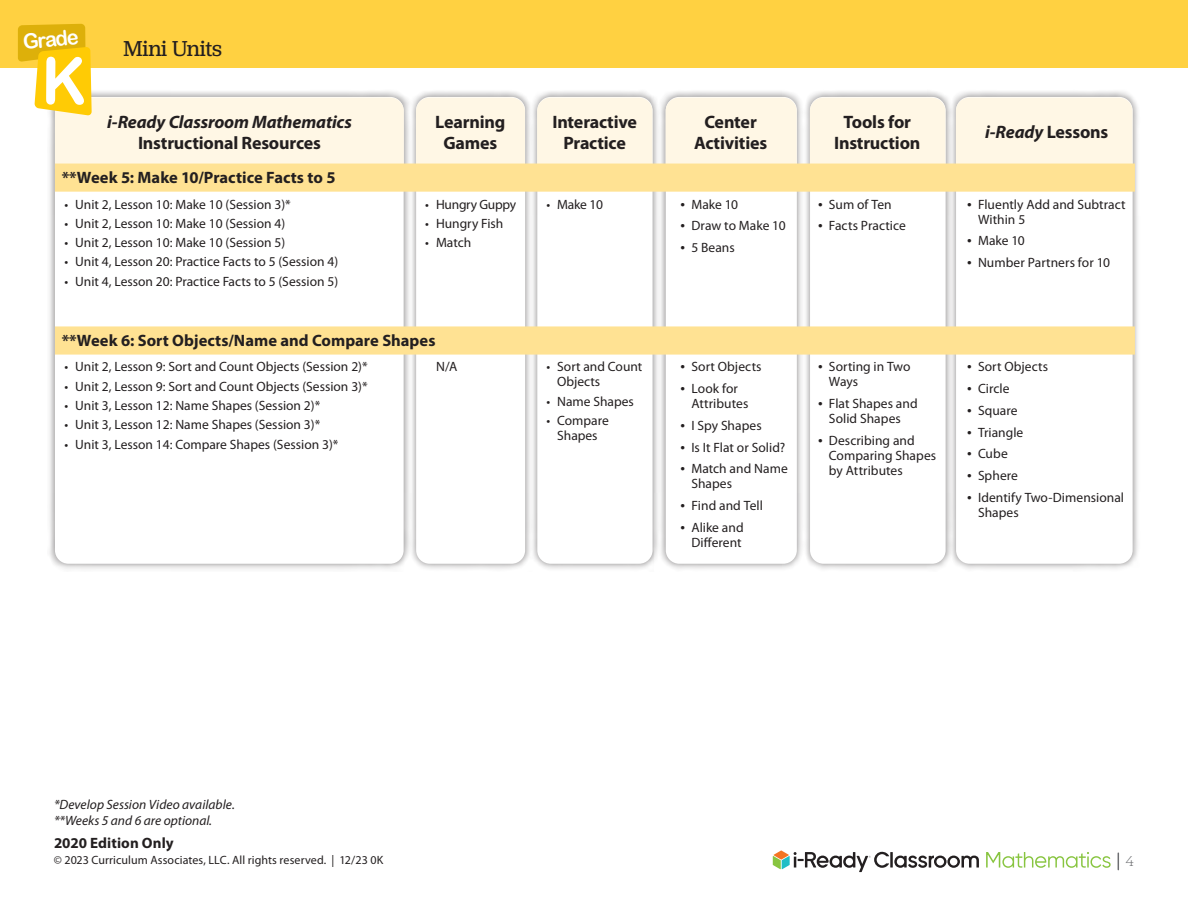
<style>
.page{position:relative;width:1188px;height:918px;background:#fff}
.page>*{position:absolute;margin:0;border:0;box-sizing:border-box;transform-origin:0 0}
.t1{font:64.8px "Arial Rounded MT Bold";color:#fff;scale:.96 1}
.H4_-_Accents{font:22.5px "Jubilat";letter-spacing:-.02em;color:#231f20}
.t2{font:20.85px "Arial Rounded MT Bold";color:#fff;scale:.96 1}
.Table_Header{font:700 18px/21px "Myriad Pro";letter-spacing:-.01em;color:#231f20;text-align:center}
.Table_Header-2{font:italic 700 18px "Myriad Pro";letter-spacing:-.01em;color:#231f20}
.Body{font:700 16.5px "Myriad Pro";color:#231f20}
.t3{font:700 15px "Myriad Pro";letter-spacing:.005em;color:#231f20}
.t4{font:300 15px "Jubilat";color:#6d6e71}
.Body-2{font:13.5px/15px "Myriad Pro";color:#231f20}
.t5{font:italic 13.5px "Myriad Pro";color:#231f20}
.Body-3{font:13.5px "Myriad Pro";letter-spacing:-.02em;color:#231f20}
.t6{font:12px "Myriad Pro";letter-spacing:.005em;color:#231f20}
.s1{font-style:normal}
.s2{font-size:16.5px}
</style>
<div class="page">
<svg style="left:986px;top:852px;width:125px;height:16px"></svg>
<svg style="left:773px;top:850px;width:206px;height:22px"></svg>
<svg style="left:1118px;top:853px;width:1px;height:17px"></svg>
<div style="left:47px;top:89px;width:364px;height:482px;background:#231f20;opacity:.55"></div>
<div style="left:55px;top:97px;width:349px;height:467px;background:#fff;border-radius:14px"></div>
<div style="left:409px;top:89px;width:124px;height:482px;background:#231f20;opacity:.55"></div>
<div style="left:416px;top:97px;width:109px;height:467px;background:#fff;border-radius:14px"></div>
<div style="left:529px;top:89px;width:131px;height:482px;background:#231f20;opacity:.55"></div>
<div style="left:537px;top:97px;width:116px;height:467px;background:#fff;border-radius:14px"></div>
<div style="left:658px;top:89px;width:147px;height:482px;background:#231f20;opacity:.55"></div>
<div style="left:666px;top:97px;width:131px;height:467px;background:#fff;border-radius:14px"></div>
<div style="left:802px;top:89px;width:151px;height:482px;background:#231f20;opacity:.55"></div>
<div style="left:810px;top:97px;width:136px;height:467px;background:#fff;border-radius:14px"></div>
<div style="left:948px;top:89px;width:192px;height:482px;background:#231f20;opacity:.55"></div>
<div style="left:956px;top:97px;width:177px;height:467px;background:#fff;border-radius:14px"></div>
<div style="left:0;top:0;width:1188px;height:68px;background:#ffd141"></div>
<div style="left:416px;top:98px;width:109px;height:66px;background:#fff7e5"></div>
<div style="left:537px;top:98px;width:115px;height:66px;background:#fff7e5"></div>
<div style="left:666px;top:98px;width:131px;height:66px;background:#fff7e5"></div>
<div style="left:810px;top:98px;width:135px;height:66px;background:#fff7e5"></div>
<div style="left:956px;top:98px;width:177px;height:66px;background:#fff7e5"></div>
<svg style="left:55px;top:164px;width:1080px;height:191px"></svg>
<svg style="left:18px;top:24px;width:386px;height:145px"></svg>
<p class="t2" style="left:22px;top:29px;width:59px;rotate:-6deg">Grade</p>
<p class="t1" style="left:41px;top:42px;width:50px">K</p>
<p class="H4_-_Accents" style="left:124px;top:34px;width:100px">Mini Units</p>
<p class="Table_Header-2" style="left:107px;top:112px;width:246px">i-Ready Classroom Mathematics</p>
<p class="Table_Header" style="left:138px;top:132px;width:185px">Instructional Resources</p>
<p class="Body" style="left:62px;top:168px;width:275px">**Week 5: Make 10/Practice Facts to 5</p>
<p class="Body-2" style="left:64px;top:197px;width:228px">• Unit 2, Lesson 10: Make 10 (Session 3)*</p>
<p class="Body-2" style="left:64px;top:216px;width:222px">• Unit 2, Lesson 10: Make 10 (Session 4)</p>
<p class="Body-2" style="left:64px;top:235px;width:222px">• Unit 2, Lesson 10: Make 10 (Session 5)</p>
<p class="Body-2" style="left:64px;top:255px;width:275px">• Unit 4, Lesson 20: Practice Facts to 5 (Session 4)</p>
<p class="Body-2" style="left:64px;top:274px;width:275px">• Unit 4, Lesson 20: Practice Facts to 5 (Session 5)</p>
<p class="Table_Header" style="left:435px;top:111px;width:72px">Learning<br>Games</p>
<p class="Table_Header" style="left:552px;top:111px;width:86px">Interactive<br>Practice</p>
<p class="Table_Header" style="left:694px;top:111px;width:75px">Center<br>Activities</p>
<p class="Table_Header" style="left:834px;top:111px;width:88px">Tools for<br>Instruction</p>
<p class="Table_Header-2" style="left:985px;top:122px;width:125px">i-Ready <span class="s1">Lessons</span></p>
<p class="Body-3" style="left:425px;top:197px;width:93px">• Hungry Guppy</p>
<p class="Body-2" style="left:425px;top:216px;width:80px">• Hungry Fish</p>
<p class="Body-2" style="left:425px;top:235px;width:48px">• Match</p>
<p class="Body-2" style="left:546px;top:197px;width:58px">• Make 10</p>
<p class="Body-2" style="left:681px;top:197px;width:59px"><span class="s2">•</span> Make 10</p>
<p class="Body-2" style="left:681px;top:219px;width:106px"><span class="s2">•</span> Draw to Make 10</p>
<p class="Body-2" style="left:681px;top:240px;width:56px"><span class="s2">•</span> 5 Beans</p>
<p class="Body-2" style="left:818px;top:197px;width:75px"><span class="s2">•</span> Sum of Ten</p>
<p class="Body-2" style="left:818px;top:219px;width:89px"><span class="s2">•</span> Facts Practice</p>
<p class="Body-2" style="left:978px;top:197px;width:149px;text-indent:-11px"><span class="s2">•</span> Fluently Add and Subtract<br>Within 5</p>
<p class="Body-2" style="left:967px;top:234px;width:59px"><span class="s2">•</span> Make 10</p>
<p class="Body-2" style="left:967px;top:255px;width:144px"><span class="s2">•</span> Number Partners for 10</p>
<p class="Body" style="left:62px;top:331px;width:375px">**Week 6: Sort Objects/Name and Compare Shapes</p>
<p class="Body-2" style="left:64px;top:360px;width:305px">• Unit 2, Lesson 9: Sort and Count Objects (Session 2)*</p>
<p class="Body-2" style="left:64px;top:379px;width:305px">• Unit 2, Lesson 9: Sort and Count Objects (Session 3)*</p>
<p class="Body-2" style="left:64px;top:398px;width:257px">• Unit 3, Lesson 12: Name Shapes (Session 2)*</p>
<p class="Body-2" style="left:64px;top:418px;width:257px">• Unit 3, Lesson 12: Name Shapes (Session 3)*</p>
<p class="Body-2" style="left:64px;top:437px;width:276px">• Unit 3, Lesson 14: Compare Shapes (Session 3)*</p>
<p class="Body-2" style="left:436px;top:360px;width:23px">N/A</p>
<p class="Body-2" style="left:557px;top:360px;width:87px;text-indent:-11px">• Sort and Count<br>Objects</p>
<p class="Body-2" style="left:546px;top:394px;width:89px">• Name Shapes</p>
<p class="Body-2" style="left:546px;top:413px;width:64px;text-align:center">• Compare<br>Shapes</p>
<p class="Body-2" style="left:681px;top:360px;width:83px"><span class="s2">•</span> Sort Objects</p>
<p class="Body-2" style="left:691px;top:381px;width:58px;text-indent:-11px"><span class="s2">•</span> Look for<br>Attributes</p>
<p class="Body-2" style="left:681px;top:418px;width:83px"><span class="s2">•</span> I Spy Shapes</p>
<p class="Body-2" style="left:681px;top:440px;width:106px"><span class="s2">•</span> Is It Flat or Solid?</p>
<p class="Body-2" style="left:691px;top:462px;width:98px;text-indent:-11px"><span class="s2">•</span> Match and Name<br>Shapes</p>
<p class="Body-2" style="left:681px;top:498px;width:84px"><span class="s2">•</span> Find and Tell</p>
<p class="Body-2" style="left:681px;top:520px;width:65px;text-align:right"><span class="s2">•</span> Alike and<br>Different</p>
<p class="Body-2" style="left:829px;top:360px;width:83px;text-indent:-11px"><span class="s2">•</span> Sorting in Two<br>Ways</p>
<p class="Body-2" style="left:818px;top:396px;width:101px;text-align:center"><span class="s2">•</span> Flat Shapes and<br>Solid Shapes</p>
<p class="Body-2" style="left:829px;top:433px;width:109px;text-indent:-11px"><span class="s2">•</span> Describing and<br>Comparing Shapes by Attributes</p>
<p class="Body-2" style="left:967px;top:360px;width:83px"><span class="s2">•</span> Sort Objects</p>
<p class="Body-2" style="left:967px;top:381px;width:44px"><span class="s2">•</span> Circle</p>
<p class="Body-2" style="left:967px;top:403px;width:52px"><span class="s2">•</span> Square</p>
<p class="Body-2" style="left:967px;top:425px;width:58px"><span class="s2">•</span> Triangle</p>
<p class="Body-2" style="left:967px;top:447px;width:42px"><span class="s2">•</span> Cube</p>
<p class="Body-2" style="left:967px;top:468px;width:52px"><span class="s2">•</span> Sphere</p>
<p class="Body-2" style="left:978px;top:490px;width:148px;text-indent:-11px"><span class="s2">•</span> Identify Two-Dimensional<br>Shapes</p>
<p class="t5" style="left:54px;top:797px;width:182px">*Develop Session Video available.</p>
<p class="t5" style="left:54px;top:813px;width:160px">**Weeks 5 and 6 are optional.</p>
<p class="t3" style="left:54px;top:835px;width:121px">2020 Edition Only</p>
<p class="t6" style="left:54px;top:853px;width:331px">© 2023 Curriculum Associates, LLC. All rights reserved. | 12/23 0K</p>
<p class="t4" style="left:1126px;top:852px;width:10px">4</p>
</div>
